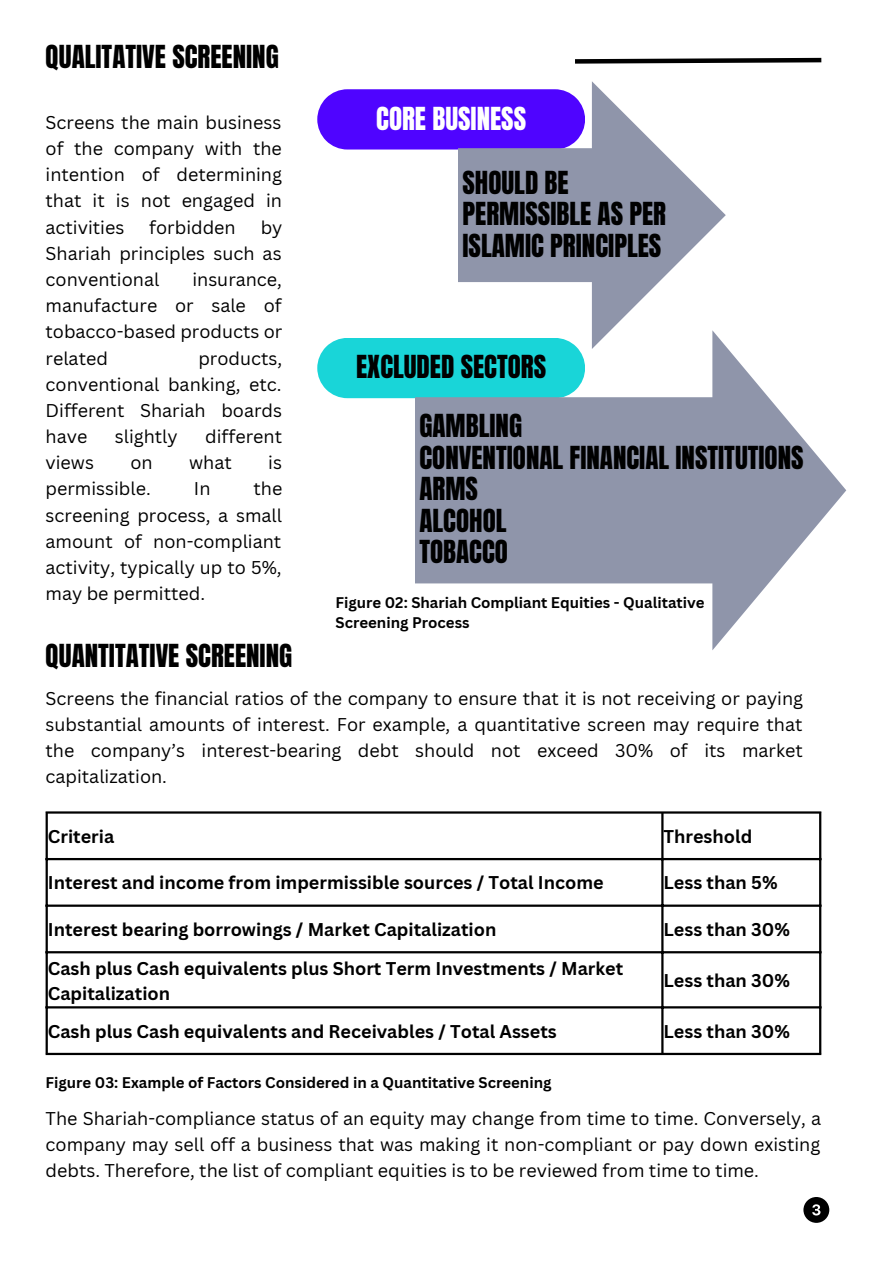
<style>
.page{position:relative;width:893px;height:1264px;background:#fff}
.page>*{position:absolute;margin:0;border:0;box-sizing:border-box;transform-origin:0 0}
.t1{font:27px/31.5px "Anton";color:#000}
.t2{font:27px "Anton";color:#fff}
.t3{font:18px/26.1px "Canva Sans";color:#000;text-align:justify}
.t4{font:700 18px/24.8px "Canva Sans";color:#000}
.t5{font:700 15px/20.2px "Canva Sans";color:#000}
</style>
<div class="page">
<svg style="left:575px;top:57px;width:247px;height:7px"></svg>
<div style="left:317px;top:89px;width:141px;height:60px;background:#4f04ff"></div>
<svg style="left:317px;top:338px;width:98px;height:60px;background:#28d7da"></svg>
<svg style="left:458px;top:81px;width:267px;height:249px;fill:#8f95aa"></svg>
<svg style="left:415px;top:330px;width:431px;height:320px;fill:#8f95aa"></svg>
<hr style="left:46px;top:813px;width:2px;height:239px;background:#000">
<hr style="left:661px;top:813px;width:2px;height:239px;background:#000">
<hr style="left:819px;top:813px;width:2px;height:239px;background:#000">
<hr style="left:46px;top:811px;width:775px;height:2px;background:#000">
<hr style="left:46px;top:858px;width:775px;height:2px;background:#000">
<hr style="left:46px;top:904px;width:775px;height:2px;background:#000">
<hr style="left:46px;top:951px;width:775px;height:2px;background:#000">
<hr style="left:46px;top:1006px;width:775px;height:2px;background:#000">
<hr style="left:46px;top:1052px;width:775px;height:3px;background:#000">
<svg style="left:803px;top:1197px;width:26px;height:25px"></svg>
<p class="t1" style="left:46px;top:41px;width:235px">QUALITATIVE SCREENING</p>
<p class="t3" style="left:46px;top:109px;width:238px">Screens the main business of the company with the intention of determining that it is not engaged in activities</p>
<p class="t3" style="left:149px;top:213px;width:88px">forbidden</p>
<p class="t3" style="left:46px;top:213px;width:238px;text-indent:215px">by Shariah principles such as conventional</p>
<p class="t3" style="left:46px;top:266px;width:238px;text-indent:147px">insurance, manufacture or sale of tobacco-based products or related</p>
<p class="t3" style="left:46px;top:344px;width:238px;text-indent:153px">products, conventional banking, etc.<br>Different Shariah boards have</p>
<p class="t3" style="left:115px;top:423px;width:64px">slightly</p>
<p class="t3" style="left:205px;top:423px;width:78px">different</p>
<p class="t3" style="left:46px;top:449px;width:50px">views</p>
<p class="t3" style="left:130px;top:449px;width:24px">on</p>
<p class="t3" style="left:189px;top:449px;width:44px">what</p>
<p class="t3" style="left:268px;top:449px;width:15px">is</p>
<p class="t3" style="left:46px;top:475px;width:107px">permissible.</p>
<p class="t3" style="left:194px;top:475px;width:18px">In</p>
<p class="t3" style="left:46px;top:475px;width:238px;text-indent:208px">the screening process, a small amount of non-compliant activity, typically up to 5%, may be permitted.</p>
<p class="t1" style="left:46px;top:640px;width:248px">QUANTITATIVE SCREENING</p>
<p class="t2" style="left:376px;top:99px;width:151px">CORE BUSINESS</p>
<p class="t1" style="left:462px;top:167px;width:205px">SHOULD BE<br>PERMISSIBLE AS PER<br>ISLAMIC PRINCIPLES</p>
<p class="t1" style="left:356px;top:352px;width:191px">EXCLUDED SECTORS</p>
<p class="t1" style="left:419px;top:410px;width:104px">GAMBLING</p>
<p class="t1" style="left:419px;top:442px;width:385px">CONVENTIONAL FINANCIAL INSTITUTIONS</p>
<p class="t1" style="left:419px;top:473px;width:60px">ARMS</p>
<p class="t1" style="left:419px;top:505px;width:88px">ALCOHOL</p>
<p class="t1" style="left:419px;top:536px;width:90px">TOBACCO</p>
<p class="t5" style="left:335px;top:592px;width:370px">Figure 02: Shariah Compliant Equities - Qualitative<br>Screening Process</p>
<p class="t3" style="left:46px;top:684px;width:759px">Screens the financial ratios of the company to ensure that it is not receiving or paying substantial amounts of interest. For example, a quantitative screen may require that the company’s interest-bearing debt should not exceed 30% of its market capitalization.</p>
<p class="t4" style="left:48px;top:823px;width:68px">Criteria</p>
<p class="t4" style="left:663px;top:823px;width:90px">Threshold</p>
<p class="t4" style="left:48px;top:870px;width:557px">Interest and income from impermissible sources / Total Income</p>
<p class="t4" style="left:663px;top:870px;width:115px">Less than 5%</p>
<p class="t4" style="left:48px;top:916px;width:450px">Interest bearing borrowings / Market Capitalization</p>
<p class="t4" style="left:663px;top:916px;width:128px">Less than 30%</p>
<p class="t4" style="left:48px;top:955px;width:577px">Cash plus Cash equivalents plus Short Term Investments / Market<br>Capitalization</p>
<p class="t4" style="left:663px;top:967px;width:128px">Less than 30%</p>
<p class="t4" style="left:48px;top:1018px;width:510px">Cash plus Cash equivalents and Receivables / Total Assets</p>
<p class="t4" style="left:663px;top:1018px;width:128px">Less than 30%</p>
<p class="t5" style="left:46px;top:1071px;width:507px">Figure 03: Example of Factors Considered in a Quantitative Screening</p>
<p class="t3" style="left:46px;top:1104px;width:777px">The Shariah-compliance status of an equity may change from time to time. Conversely, a company may sell off a business that was making it non-compliant or pay down existing debts. Therefore, the list of compliant equities is to be reviewed from time to time.</p>
</div>
